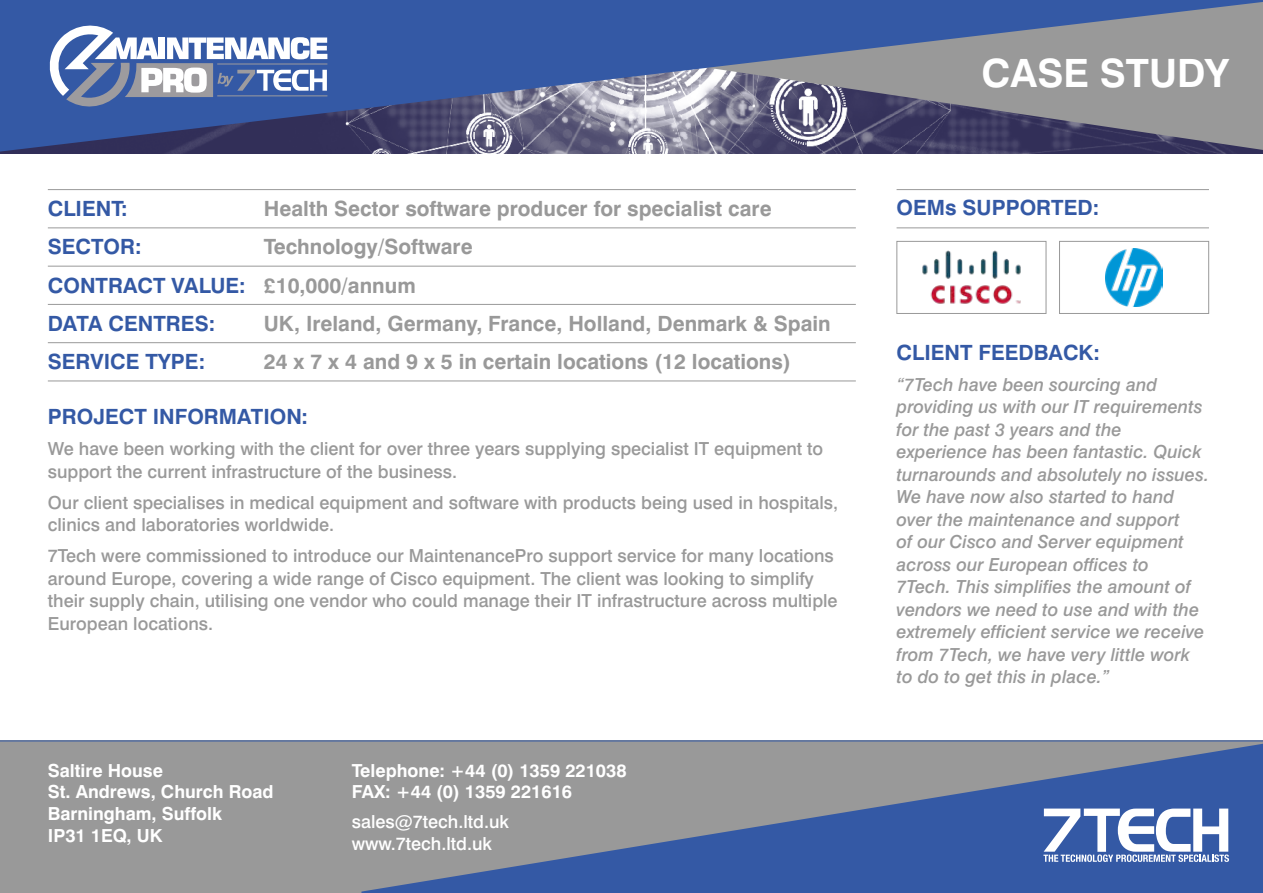
<style>
.page{position:relative;width:1263px;height:893px;background:#fff}
.page>*{position:absolute;margin:0;border:0;box-sizing:border-box;transform-origin:0 0}
.t1{font:700 39px "Swiss 721 BT";color:#fff}
.t2{font:700 21px/38.2px "Swiss 721 BT";color:#999}
.t3{font:700 21px "Swiss 721 BT";color:#3459a5}
.t4{font:500 18px/22.5px "Swiss 721 BT";color:#999}
.t5{font:italic 500 18px/22.5px "Swiss 721 BT";color:#999}
.t6{font:700 18px/21.6px "Swiss 721 BT";color:#fff}
.t7{font:500 18px/21.6px "Swiss 721 BT";color:#fff}
.s1{color:#3459a5}
</style>
<div class="page">
<div style="left:0;top:741px;width:1263px;height:152px;background:#999"></div>
<svg style="left:0;top:0;width:1263px;height:152px;background:#5c6c96"></svg>
<svg style="left:50px;top:26px;width:277px;height:80px"></svg>
<svg style="left:361px;top:744px;width:902px;height:149px"></svg>
<svg style="left:1043px;top:808px;width:186px;height:54px;background:#90a4cd"></svg>
<hr style="left:48px;top:189px;width:808px;height:1px;background:#999">
<hr style="left:48px;top:227px;width:808px;height:1px;background:#999">
<hr style="left:48px;top:266px;width:808px;height:1px;background:#999">
<hr style="left:48px;top:304px;width:808px;height:1px;background:#999">
<hr style="left:48px;top:342px;width:808px;height:1px;background:#999">
<hr style="left:48px;top:381px;width:808px;height:1px;background:#999">
<hr style="left:896px;top:189px;width:313px;height:1px;background:#999">
<hr style="left:896px;top:227px;width:313px;height:1px;background:#999">
<img style="left:922px;top:250px;width:99px;height:54px">
<div style="left:896px;top:241px;width:150px;height:73px;border:1px solid #999"></div>
<img style="left:1105px;top:249px;width:58px;height:57px">
<div style="left:1059px;top:241px;width:150px;height:73px;border:1px solid #999"></div>
<hr style="left:0;top:741px;width:1263px;height:1px;background:#3459a5">
<p class="t3" style="left:48px;top:196px;width:81px">CLIENT:</p>
<p class="t2" style="left:264px;top:189px;width:509px">Health Sector software producer for specialist care</p>
<p class="t3" style="left:48px;top:234px;width:95px">SECTOR:</p>
<p class="t2" style="left:48px;top:228px;width:426px;text-indent:216px">Technology/Software<br><span class="s1">CONTRACT VALUE:</span> £10,000/annum<br><span class="s1">DATA CENTRES:</span></p>
<p class="t2" style="left:264px;top:304px;width:568px">UK, Ireland, Germany, France, Holland, Denmark &amp; Spain</p>
<p class="t3" style="left:48px;top:349px;width:159px">SERVICE TYPE:</p>
<p class="t2" style="left:264px;top:342px;width:528px">24 x 7 x 4 and 9 x 5 in certain locations (12 locations)</p>
<p class="t3" style="left:48px;top:404px;width:262px">PROJECT INFORMATION:</p>
<p class="t4" style="left:48px;top:438px;width:777px">We have been working with the client for over three years supplying specialist IT equipment to support the current infrastructure of the business.</p>
<p class="t4" style="left:48px;top:491px;width:792px">Our client specialises in medical equipment and software with products being used in hospitals, clinics and laboratories worldwide.</p>
<p class="t4" style="left:48px;top:545px;width:791px">7Tech were commissioned to introduce our MaintenancePro support service for many locations around Europe, covering a wide range of Cisco equipment. The client was looking to simplify their supply chain, utilising one vendor who could manage their IT infrastructure across multiple European locations.</p>
<p class="t6" style="left:48px;top:759px;width:227px">Saltire House<br>St. Andrews, Church Road<br>Barningham, Suffolk<br>IP31 1EQ, UK</p>
<p class="t6" style="left:352px;top:759px;width:276px">Telephone: +44 (0) 1359 221038<br>FAX: +44 (0) 1359 221616</p>
<p class="t7" style="left:352px;top:811px;width:159px">sales@7tech.ltd.uk www.7tech.ltd.uk</p>
<h1 class="t1" style="left:981px;top:49px;width:249px">CASE STUDY</h1>
<p class="t3" style="left:896px;top:195px;width:204px">OEMs SUPPORTED:</p>
<p class="t3" style="left:896px;top:340px;width:205px">CLIENT FEEDBACK:</p>
<p class="t5" style="left:896px;top:373px;width:314px">“7Tech have been sourcing and providing us with our IT requirements for the past 3 years and the experience has been fantastic. Quick turnarounds and absolutely no issues.<br>We have now also started to hand over the maintenance and support<br>of our Cisco and Server equipment across our European offices to<br>7Tech. This simplifies the amount of vendors we need to use and with the extremely efficient service we receive from 7Tech, we have very little work to do to get this in place.”</p>
</div>
